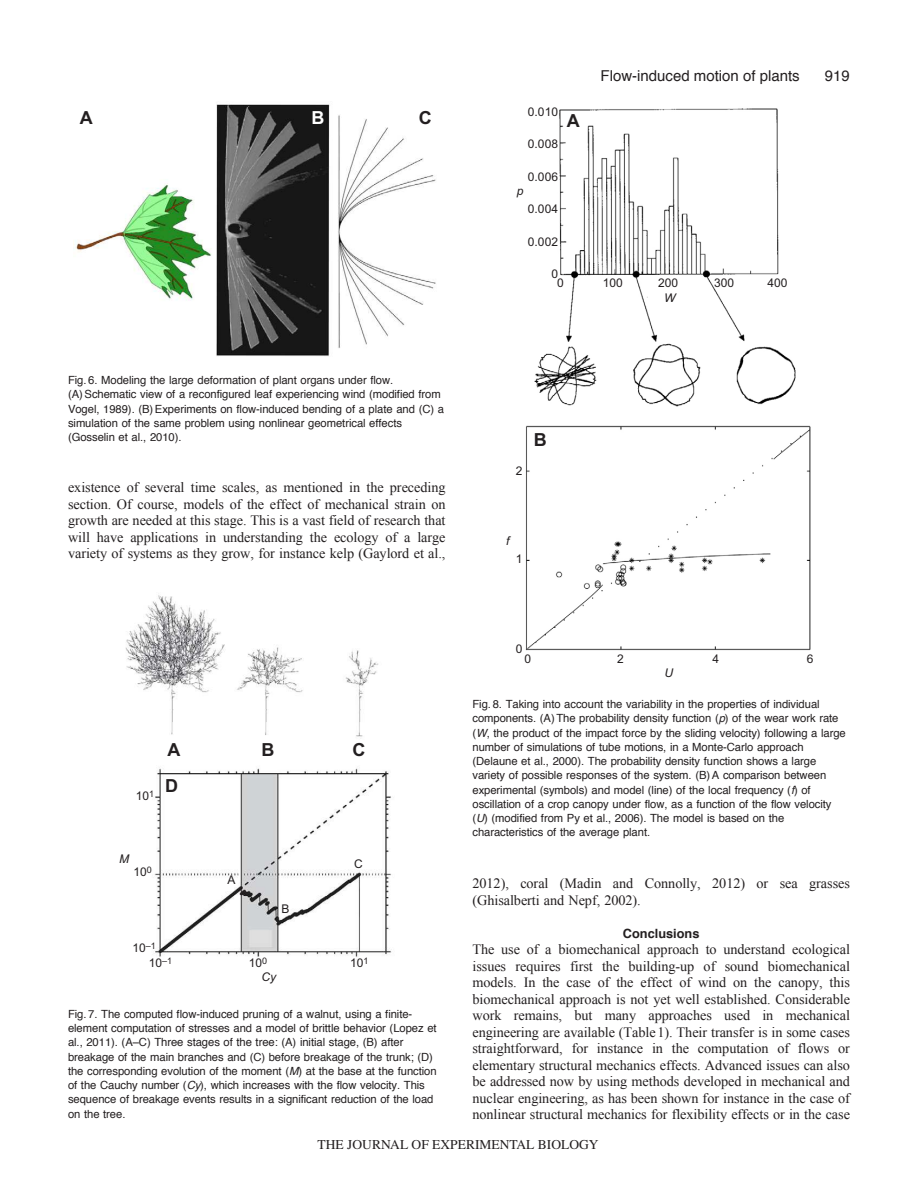
<style>
.page{position:relative;width:918px;height:1188px;background:#fff}
.page>*{position:absolute;margin:0;border:0;box-sizing:border-box;transform-origin:0 0}
.t1{font:700 18px "Arial";color:#231f20}
.t2{font:700 18px "Arial";color:#fff}
.t3{font:15px "Helvetica";color:#231f20}
.t4{font:14.25px/16.5px "Times New Roman";letter-spacing:-.005em;color:#231f20;text-align:justify}
.t5{font:13.5px "Times";color:#231f20}
.t6{font:700 12.75px "Helvetica";color:#231f20}
.t7{font:12px/9px "Arial";color:#231f20;text-align:center}
.t8{font:italic 12px "Arial";color:#231f20}
.t9{font:11.25px/14.2px "Helvetica";letter-spacing:-.005em;color:#231f20}
.s1{font-style:italic}
</style>
<div class="page">
<img style="left:75px;top:104px;width:361px;height:252px">
<img style="left:125px;top:595px;width:267px;height:362px">
<img style="left:525px;top:108px;width:286px;height:543px">
<h1 class="t1" style="left:80px;top:107px;width:14px">A</h1>
<h1 class="t2" style="left:311px;top:107px;width:14px">B</h1>
<h1 class="t1" style="left:419px;top:107px;width:14px">C</h1>
<p class="t9" style="left:68px;top:374px;width:378px">Fig. 6. Modeling the large deformation of plant organs under flow. (A)Schematic view of a reconfigured leaf experiencing wind (modified from Vogel, 1989). (B) Experiments on flow-induced bending of a plate and (C) a simulation of the same problem using nonlinear geometrical effects (Gosselin et al., 2010).</p>
<p class="t4" style="left:68px;top:480px;width:379px">existence of several time scales, as mentioned in the preceding section. Of course, models of the effect of mechanical strain on growth are needed at this stage. This is a vast field of research that will have applications in understanding the ecology of a large variety of systems as they grow, for instance kelp (Gaylord et al.,</p>
<h2 class="t3" style="left:601px;top:70px;width:201px">Flow-induced motion of plants</h2>
<h2 class="t3" style="left:825px;top:70px;width:27px">919</h2>
<p class="t7" style="left:528px;top:108px;width:32px">0.010</p>
<p class="t7" style="left:528px;top:141px;width:32px">0.008</p>
<p class="t7" style="left:528px;top:173px;width:32px">0.006</p>
<p class="t7" style="left:528px;top:206px;width:32px">0.004</p>
<p class="t7" style="left:528px;top:238px;width:32px">0.002</p>
<p class="t7" style="left:551px;top:271px;width:14px">0<br>0</p>
<p class="t7" style="left:603px;top:280px;width:22px">100</p>
<p class="t7" style="left:658px;top:280px;width:22px">200</p>
<p class="t7" style="left:714px;top:280px;width:22px">300</p>
<p class="t7" style="left:768px;top:280px;width:22px">400</p>
<p class="t8" style="left:664px;top:294px;width:13px">W</p>
<h1 class="t1" style="left:567px;top:110px;width:14px">A</h1>
<p class="t8" style="left:517px;top:186px;width:8px">p</p>
<p class="t7" style="left:516px;top:467px;width:8px">2</p>
<h1 class="t1" style="left:534px;top:429px;width:14px">B</h1>
<p class="t8" style="left:506px;top:536px;width:5px">f</p>
<p class="t7" style="left:516px;top:555px;width:8px">1</p>
<p class="t7" style="left:136px;top:792px;width:20px">10<sup>1</sup></p>
<h1 class="t1" style="left:167px;top:739px;width:14px">A</h1>
<h1 class="t1" style="left:262px;top:739px;width:14px">B</h1>
<h1 class="t1" style="left:353px;top:739px;width:14px">C</h1>
<h1 class="t1" style="left:165px;top:775px;width:14px">D</h1>
<p class="t8" style="left:119px;top:854px;width:11px">M</p>
<p class="t7" style="left:133px;top:868px;width:20px">10<sup>0</sup></p>
<p class="t7" style="left:133px;top:945px;width:25px">10<sup>–1</sup></p>
<p class="t7" style="left:228px;top:877px;width:10px">A</p>
<p class="t7" style="left:281px;top:905px;width:10px">B</p>
<p class="t7" style="left:354px;top:861px;width:10px">C</p>
<p class="t7" style="left:149px;top:959px;width:25px">10<sup>–1</sup></p>
<p class="t7" style="left:249px;top:959px;width:20px">10<sup>0</sup></p>
<p class="t8" style="left:262px;top:972px;width:16px">Cy</p>
<p class="t7" style="left:350px;top:959px;width:20px">10<sup>1</sup></p>
<p class="t9" style="left:68px;top:1008px;width:370px">Fig. 7. The computed flow-induced pruning of a walnut, using a finite&shy;element computation of stresses and a model of brittle behavior (Lopez et al., 2011). (A–C) Three stages of the tree: (A) initial stage, (B) after breakage of the main branches and (C) before breakage of the trunk; (D) the corresponding evolution of the moment (<span class="s1">M</span>) at the base at the function of the Cauchy number (<span class="s1">Cy</span>), which increases with the flow velocity. This sequence of breakage events results in a significant reduction of the load on the tree.</p>
<p class="t7" style="left:516px;top:645px;width:8px">0</p>
<p class="t7" style="left:525px;top:656px;width:8px">0</p>
<p class="t7" style="left:617px;top:656px;width:8px">2</p>
<p class="t7" style="left:712px;top:656px;width:8px">4</p>
<p class="t7" style="left:807px;top:656px;width:8px">6</p>
<p class="t8" style="left:665px;top:669px;width:10px">U</p>
<p class="t9" style="left:472px;top:698px;width:375px">Fig. 8. Taking into account the variability in the properties of individual components. (A)The probability density function (<span class="s1">p</span>) of the wear work rate (<span class="s1">W</span>, the product of the impact force by the sliding velocity) following a large number of simulations of tube motions, in a Monte-Carlo approach (Delaune et al., 2000). The probability density function shows a large variety of possible responses of the system. (B) A comparison between experimental (symbols) and model (line) of the local frequency (<span class="s1">f</span>) of oscillation of a crop canopy under flow, as a function of the flow velocity (<span class="s1">U</span>) (modified from Py et al., 2006). The model is based on the characteristics of the average plant.</p>
<p class="t4" style="left:472px;top:876px;width:379px">2012), coral (Madin and Connolly, 2012) or sea grasses (Ghisalberti and Nepf, 2002).</p>
<p class="t6" style="left:623px;top:928px;width:78px">Conclusions</p>
<p class="t4" style="left:472px;top:942px;width:379px">The use of a biomechanical approach to understand ecological issues requires first the building-up of sound biomechanical models. In the case of the effect of wind on the canopy, this biomechanical approach is not yet well established. Considerable work remains, but many approaches used in mechanical engineering are available (Table1). Their transfer is in some cases straightforward, for instance in the computation of flows or elementary structural mechanics effects. Advanced issues can also be addressed now by using methods developed in mechanical and nuclear engineering, as has been shown for instance in the case of nonlinear structural mechanics for flexibility effects or in the case</p>
<p class="t5" style="left:318px;top:1137px;width:282px">THE฀JOURNAL฀OF฀EXPERIMENTAL฀BIOLOGY</p>
</div>
